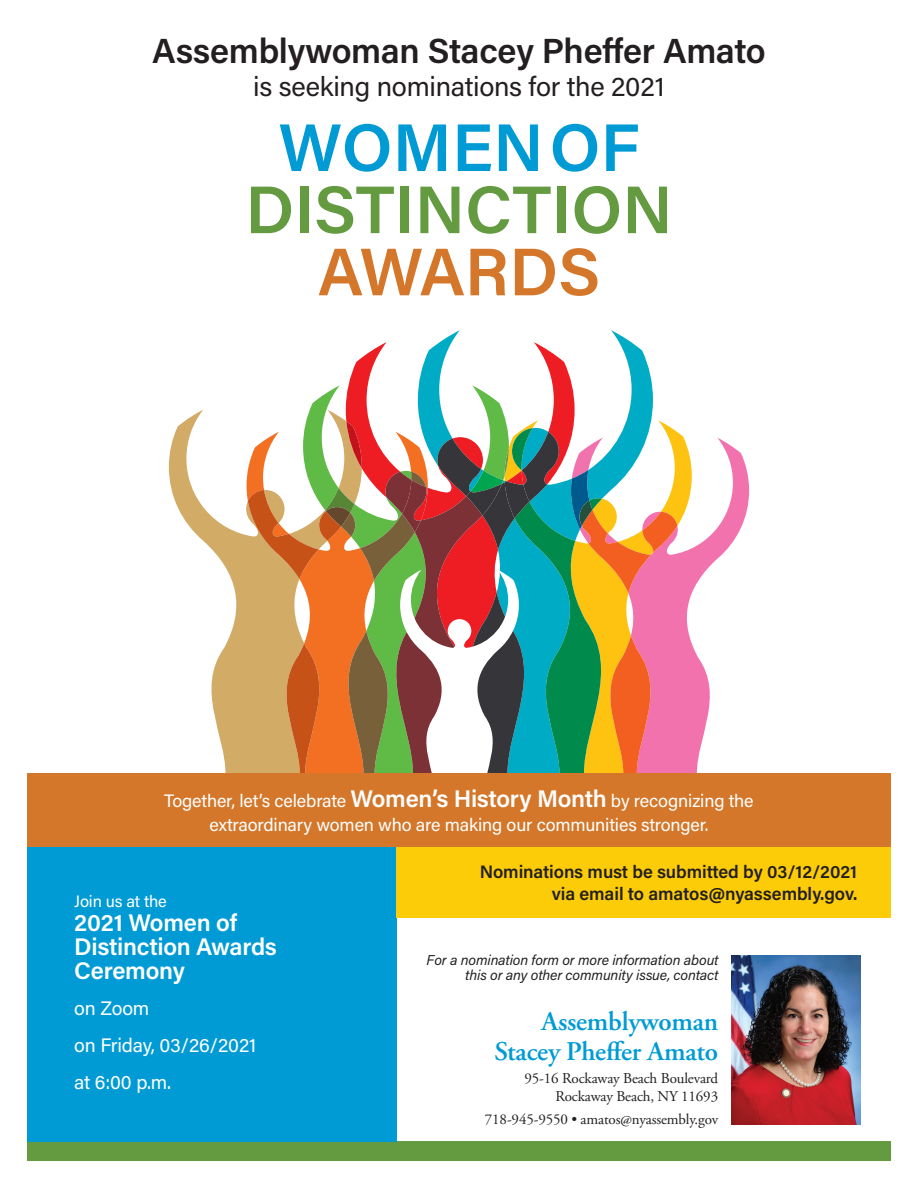
<style>
.page{position:relative;width:918px;height:1188px;background:#fff}
.page>*{position:absolute;margin:0;border:0;box-sizing:border-box;transform-origin:0 0}
.t1{font:600 67.2px "Acumin Pro";color:#649b41}
.t2{font:600 67.2px "Acumin Pro";color:#009bd5}
.t3{font:600 67.2px "Acumin Pro";letter-spacing:-.005em;color:#d4772a}
.t4{font:600 34.8px "Acumin Pro";letter-spacing:-.01em;color:#231f20}
.t5{font:27.3px "Acumin Pro";letter-spacing:-.01em;color:#231f20}
.t6{font:600 27px/30px "Adobe Garamond Pro";letter-spacing:-.01em;color:#009bd5;text-align:right}
.t7{font:600 24px/24px "Acumin Pro";letter-spacing:-.01em;color:#fff}
.t8{font:19.5px/36.9px "Acumin Pro";letter-spacing:-.01em;color:#fff}
.t9{font:18px/24px "Acumin Pro";letter-spacing:-.01em;color:#fff;text-align:center}
.t10{font:600 18px/21.6px "Acumin Pro";letter-spacing:-.005em;color:#231f20;text-align:right}
.t11{font:16.5px "Acumin Pro";letter-spacing:-.015em;color:#fff}
.t12{font:15px/18px "Adobe Garamond Pro";letter-spacing:-.01em;color:#231f20;text-align:right}
.t13{font:italic 14.25px/15px "Acumin Pro";letter-spacing:-.01em;color:#231f20;text-align:right}
.s1{font-weight:600;font-size:24px}
</style>
<div class="page">
<svg style="left:440px;top:330px;width:212px;height:55px"></svg>
<svg style="left:348px;top:342px;width:227px;height:43px"></svg>
<svg style="left:692px;top:438px;width:57px;height:335px"></svg>
<svg style="left:169px;top:410px;width:78px;height:363px"></svg>
<svg style="left:247px;top:385px;width:445px;height:389px"></svg>
<div style="left:27px;top:1142px;width:864px;height:19px;background:#649b41"></div>
<div style="left:27px;top:774px;width:864px;height:73px;background:#d4772a"></div>
<div style="left:27px;top:847px;width:370px;height:295px;background:#009bd5"></div>
<div style="left:397px;top:847px;width:494px;height:71px;background:#fdcc09"></div>
<img style="left:732px;top:955px;width:129px;height:169px">
<h2 class="t4" style="left:152px;top:27px;width:615px">Assemblywoman Stacey Pheffer Amato</h2>
<h3 class="t5" style="left:253px;top:67px;width:413px">is seeking nominations for the 2021</h3>
<h1 class="t2" style="left:278px;top:101px;width:363px">WOMEN OF</h1>
<h1 class="t1" style="left:245px;top:163px;width:429px">DISTINCTION</h1>
<h1 class="t3" style="left:318px;top:225px;width:284px">AWARDS</h1>
<p class="t9" style="left:164px;top:788px;width:591px">Together, let’s celebrate <span class="s1">Women’s History Month</span> by recognizing the extraordinary women who are making our communities stronger.</p>
<p class="t11" style="left:74px;top:889px;width:94px">Join us at the</p>
<h3 class="t7" style="left:74px;top:909px;width:204px">2021 Women of<br>Distinction Awards<br>Ceremony</h3>
<p class="t8" style="left:74px;top:989px;width:184px">on Zoom<br>on Friday, 03/26/2021 at 6:00 p.m.</p>
<p class="t10" style="left:480px;top:860px;width:379px">Nominations must be submitted by 03/12/2021 via email to amatos@nyassembly.gov.</p>
<p class="t13" style="left:427px;top:952px;width:294px">For a nomination form or more information about this or any other community issue, contact</p>
<h3 class="t6" style="left:495px;top:1007px;width:225px">Assemblywoman<br>Stacey Pheffer Amato</h3>
<p class="t12" style="left:525px;top:1070px;width:195px">95-16 Rockaway Beach Boulevard<br>Rockaway Beach, NY 11693</p>
<p class="t12" style="left:485px;top:1111px;width:235px">718-945-9550 • amatos@nyassembly.gov</p>
</div>
